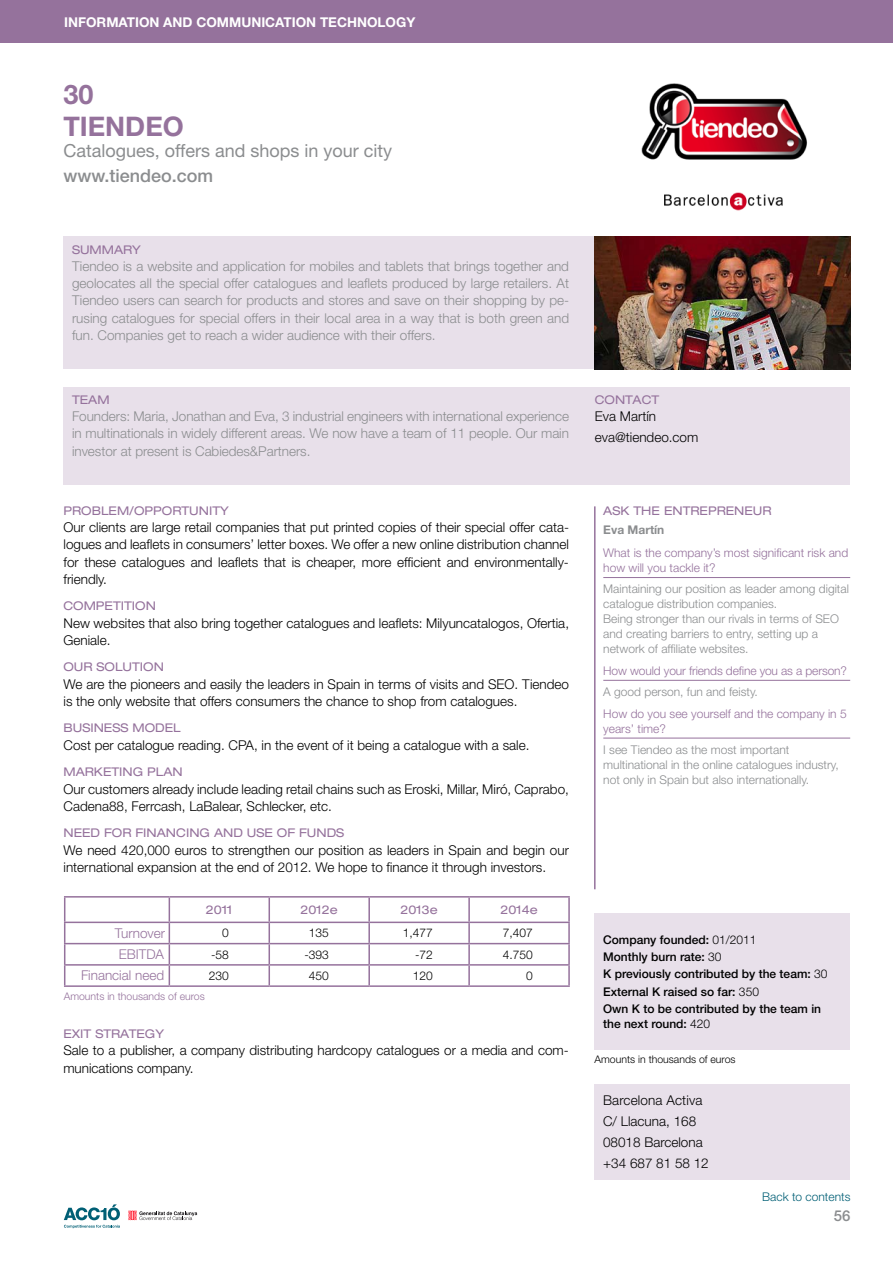
<style>
.page{position:relative;width:893px;height:1263px;background:#fff}
.page>*{position:absolute;margin:0;border:0;box-sizing:border-box;transform-origin:0 0}
.t1{font:700 27px/31.3px "Helvetica Neue LT Std";color:#95729c}
.t2{font:18px "Helvetica Neue LT Std";color:#8b8d8f}
.t3{font:500 18px "Helvetica Neue LT Std";color:#8b8d8f}
.t4{font:500 15px "Helvetica Neue LT Std";color:#8b8d8f}
.t5{font:300 13.5px/17.2px "Helvetica Neue LT Std";color:#000}
.t6{font:300 13.5px/17.2px "Helvetica Neue LT Std";color:#8b8d8f;text-align:justify}
.t7{font:700 13.5px "Helvetica Neue LT Std";color:#fff}
.t8{font:300 13.5px "Helvetica Neue LT Std";color:#95729c}
.t9{font:300 12px/15px "Helvetica Neue LT Std";color:#8b8d8f}
.t10{font:expanded 12px "Helvetica Neue LT Std";color:#95729c}
.t11{font:500 12px/17.4px "Helvetica Neue LT Std";color:#000}
.t12{font:300 12px/15px "Helvetica Neue LT Std";color:#95729c}
.t13{font:300 12px "Helvetica Neue LT Std";color:#000}
.t14{font:300 12px "Helvetica Neue LT Std";color:#005f75}
.t15{font:700 12px "Helvetica Neue LT Std";color:#8b8d8f}
.t16{font:300 10.5px "Helvetica Neue LT Std";color:#95729c}
.t17{font:300 10.5px "Helvetica Neue LT Std";color:#000}
.s1{font-weight:300}
</style>
<div class="page">
<div style="left:0;top:0;width:893px;height:43px;background:#95729c"></div>
<svg style="left:128px;top:1210px;width:69px;height:10px"></svg>
<svg style="left:64px;top:1204px;width:56px;height:24px"></svg>
<div style="left:64px;top:236px;width:786px;height:133px;background:#e8e0ea"></div>
<img style="left:595px;top:236px;width:255px;height:133px">
<img style="left:641px;top:84px;width:166px;height:76px">
<div style="left:64px;top:387px;width:786px;height:98px;background:#e8e0ea"></div>
<div style="left:595px;top:1084px;width:255px;height:96px;background:#e8e0ea"></div>
<hr style="left:603px;top:577px;width:247px;height:1px;background:#95729c">
<hr style="left:603px;top:680px;width:247px;height:1px;background:#95729c">
<hr style="left:603px;top:738px;width:247px;height:1px;background:#95729c">
<hr style="left:594px;top:506px;width:2px;height:383px;background:#95729c">
<hr style="left:64px;top:896px;width:105px;height:1px;background:#95729c">
<hr style="left:169px;top:896px;width:100px;height:1px;background:#95729c">
<hr style="left:269px;top:896px;width:100px;height:1px;background:#95729c">
<hr style="left:369px;top:896px;width:100px;height:1px;background:#95729c">
<hr style="left:368px;top:897px;width:2px;height:24px;background:#95729c">
<hr style="left:469px;top:896px;width:101px;height:1px;background:#95729c">
<hr style="left:468px;top:897px;width:2px;height:24px;background:#95729c">
<hr style="left:568px;top:897px;width:2px;height:24px;background:#95729c">
<hr style="left:64px;top:921px;width:105px;height:2px;background:#95729c">
<hr style="left:169px;top:921px;width:100px;height:2px;background:#95729c">
<hr style="left:269px;top:921px;width:100px;height:2px;background:#95729c">
<hr style="left:369px;top:921px;width:100px;height:2px;background:#95729c">
<hr style="left:368px;top:923px;width:2px;height:20px;background:#95729c">
<hr style="left:469px;top:921px;width:101px;height:2px;background:#95729c">
<hr style="left:468px;top:923px;width:2px;height:20px;background:#95729c">
<hr style="left:568px;top:923px;width:2px;height:20px;background:#95729c">
<hr style="left:64px;top:943px;width:105px;height:1px;background:#95729c">
<hr style="left:169px;top:943px;width:100px;height:1px;background:#95729c">
<hr style="left:269px;top:943px;width:100px;height:1px;background:#95729c">
<hr style="left:369px;top:943px;width:100px;height:1px;background:#95729c">
<hr style="left:368px;top:944px;width:2px;height:20px;background:#95729c">
<hr style="left:469px;top:943px;width:101px;height:1px;background:#95729c">
<hr style="left:468px;top:944px;width:2px;height:20px;background:#95729c">
<hr style="left:568px;top:944px;width:2px;height:20px;background:#95729c">
<hr style="left:64px;top:964px;width:105px;height:2px;background:#95729c">
<svg style="left:64px;top:897px;width:1px;height:88px"></svg>
<hr style="left:169px;top:964px;width:100px;height:2px;background:#95729c">
<svg style="left:169px;top:897px;width:1px;height:88px"></svg>
<hr style="left:269px;top:964px;width:100px;height:2px;background:#95729c">
<svg style="left:269px;top:897px;width:1px;height:88px"></svg>
<hr style="left:369px;top:964px;width:100px;height:2px;background:#95729c">
<svg style="left:368px;top:966px;width:2px;height:19px"></svg>
<hr style="left:469px;top:964px;width:101px;height:2px;background:#95729c">
<svg style="left:468px;top:966px;width:2px;height:19px"></svg>
<svg style="left:568px;top:966px;width:2px;height:19px"></svg>
<hr style="left:64px;top:985px;width:105px;height:2px;background:#95729c">
<hr style="left:169px;top:985px;width:100px;height:2px;background:#95729c">
<hr style="left:269px;top:985px;width:100px;height:2px;background:#95729c">
<hr style="left:369px;top:985px;width:100px;height:2px;background:#95729c">
<hr style="left:469px;top:985px;width:101px;height:2px;background:#95729c">
<div style="left:595px;top:913px;width:255px;height:136px;background:#e8e0ea"></div>
<img style="left:665px;top:192px;width:118px;height:19px">
<p class="t7" style="left:64px;top:13px;width:10px">INFORMATION</p>
<p class="t7" style="left:163px;top:13px;width:11px">AND</p>
<p class="t7" style="left:196px;top:13px;width:11px">COMMUNICATION</p>
<p class="t7" style="left:320px;top:13px;width:11px">TECHNOLOGY</p>
<h1 class="t1" style="left:63px;top:78px;width:35px">30<br>TIENDEO</h1>
<h2 class="t2" style="left:63px;top:140px;width:330px">Catalogues, offers and shops in your city</h2>
<h2 class="t3" style="left:63px;top:165px;width:151px">www.tiendeo.com</h2>
<p class="t10" style="left:72px;top:242px;width:70px">SUMMARY</p>
<p class="t6" style="left:72px;top:257px;width:499px">Tiendeo is a website and application for mobiles and tablets that brings together and geolocates all the special offer catalogues and leaflets produced by large retailers. At Tiendeo users can search for products and stores and save on their shopping by pe&shy;rusing catalogues for special offers in their local area in a way that is both green and fun. Companies get to reach a wider audience with their offers.</p>
<p class="t10" style="left:72px;top:392px;width:39px">TEAM</p>
<p class="t6" style="left:72px;top:407px;width:498px">Founders: Maria, Jonathan and Eva, 3 industrial engineers with international experience in multinationals in widely different areas. We now have a team of 11 people. Our main investor at present is Cabiedes&amp;Partners.</p>
<p class="t10" style="left:64px;top:503px;width:167px">PROBLEM/OPPORTUNITY</p>
<p class="t5" style="left:64px;top:518px;width:507px;text-align:justify">Our clients are large retail companies that put printed copies of their special offer cata&shy;logues and leaflets in consumers’ letter boxes. We offer a new online distribution channel for these catalogues and leaflets that is cheaper, more efficient and environmentally&shy;friendly.</p>
<p class="t10" style="left:64px;top:599px;width:94px">COMPETITION</p>
<p class="t5" style="left:64px;top:614px;width:507px">New websites that also bring together catalogues and leaflets: Milyuncatalogos, Ofertia,<br>Geniale.</p>
<p class="t10" style="left:64px;top:660px;width:102px">OUR SOLUTION</p>
<p class="t5" style="left:64px;top:675px;width:507px">We are the pioneers and easily the leaders in Spain in terms of visits and SEO. Tiendeo is the only website that offers consumers the chance to shop from catalogues.</p>
<p class="t10" style="left:64px;top:721px;width:119px">BUSINESS MODEL</p>
<p class="t5" style="left:64px;top:736px;width:467px">Cost per catalogue reading. CPA, in the event of it being a catalogue with a sale.</p>
<p class="t10" style="left:64px;top:765px;width:121px">MARKETING PLAN</p>
<p class="t5" style="left:64px;top:780px;width:507px">Our customers already include leading retail chains such as Eroski, Millar, Miró, Caprabo,<br>Cadena88, Ferrcash, LaBalear, Schlecker, etc.</p>
<p class="t10" style="left:64px;top:826px;width:282px">NEED FOR FINANCING AND USE OF FUNDS</p>
<p class="t5" style="left:64px;top:841px;width:507px">We need 420,000 euros to strengthen our position as leaders in Spain and begin our international expansion at the end of 2012. We hope to finance it through investors.</p>
<p class="t10" style="left:206px;top:902px;width:28px">2011</p>
<p class="t10" style="left:301px;top:902px;width:39px">2012E</p>
<p class="t10" style="left:400px;top:902px;width:39px">2013E</p>
<p class="t10" style="left:500px;top:902px;width:39px">2014E</p>
<p class="t8" style="left:115px;top:925px;width:52px">Turnover</p>
<p class="t13" style="left:222px;top:926px;width:8px">0</p>
<p class="t13" style="left:309px;top:926px;width:22px">135</p>
<p class="t13" style="left:403px;top:926px;width:32px">1,477</p>
<p class="t13" style="left:503px;top:926px;width:32px">7,407</p>
<p class="t8" style="left:119px;top:946px;width:47px">EBITDA</p>
<p class="t13" style="left:211px;top:947px;width:19px">-58</p>
<p class="t13" style="left:304px;top:947px;width:26px">-393</p>
<p class="t13" style="left:415px;top:947px;width:19px">-72</p>
<p class="t13" style="left:503px;top:947px;width:32px">4.750</p>
<p class="t8" style="left:81px;top:967px;width:85px">Financial need</p>
<p class="t13" style="left:209px;top:968px;width:22px">230</p>
<p class="t13" style="left:309px;top:968px;width:22px">450</p>
<p class="t13" style="left:413px;top:968px;width:22px">120</p>
<p class="t13" style="left:526px;top:968px;width:8px">0</p>
<p class="t16" style="left:64px;top:989px;width:142px">Amounts in thousands of euros</p>
<p class="t10" style="left:63px;top:1027px;width:102px">EXIT STRATEGY</p>
<p class="t5" style="left:63px;top:1042px;width:507px">Sale to a publisher, a company distributing hardcopy catalogues or a media and com&shy;munications company.</p>
<p class="t10" style="left:595px;top:392px;width:11px">CONTACT</p>
<p class="t5" style="left:595px;top:406px;width:105px;line-height:20.7px">Eva Martín eva@tiendeo.com</p>
<p class="t10" style="left:603px;top:503px;width:71px">ASK THE ENTREPRENEUR</p>
<p class="t15" style="left:603px;top:522px;width:63px">EVA MARTÍN</p>
<p class="t12" style="left:603px;top:545px;width:246px">What is the company’s most significant risk and how will you tackle it?</p>
<p class="t9" style="left:603px;top:581px;width:247px">Maintaining our position as leader among digital catalogue distribution companies.<br>Being stronger than our rivals in terms of SEO and creating barriers to entry, setting up a network of affiliate websites.</p>
<p class="t12" style="left:603px;top:663px;width:245px">How would your friends define you as a person?</p>
<p class="t9" style="left:603px;top:684px;width:156px">A good person, fun and feisty.</p>
<p class="t12" style="left:603px;top:706px;width:245px">How do you see yourself and the company in 5 years’ time?</p>
<p class="t9" style="left:603px;top:742px;width:237px">I see Tiendeo as the most important multinational in the online catalogues industry, not only in Spain but also internationally.</p>
<p class="t11" style="left:603px;top:930px;width:226px">Company founded: <span class="s1">01/2011<br></span>Monthly burn rate: <span class="s1">30<br></span>K previously contributed by the team: <span class="s1">30<br></span>External K raised so far: <span class="s1">350<br></span>Own K to be contributed by the team in</p>
<p class="t11" style="left:603px;top:1015px;width:109px">the next round: <span class="s1">420</span></p>
<p class="t17" style="left:595px;top:1053px;width:142px">Amounts in thousands of euros</p>
<p class="t5" style="left:603px;top:1090px;width:107px;line-height:21px">Barcelona Activa<br>C/ Llacuna, 168<br>08018 Barcelona +34 687 81 58 12</p>
<p class="t14" style="left:762px;top:1190px;width:90px">Back to contents</p>
<p class="t4" style="left:834px;top:1206px;width:18px">56</p>
</div>
